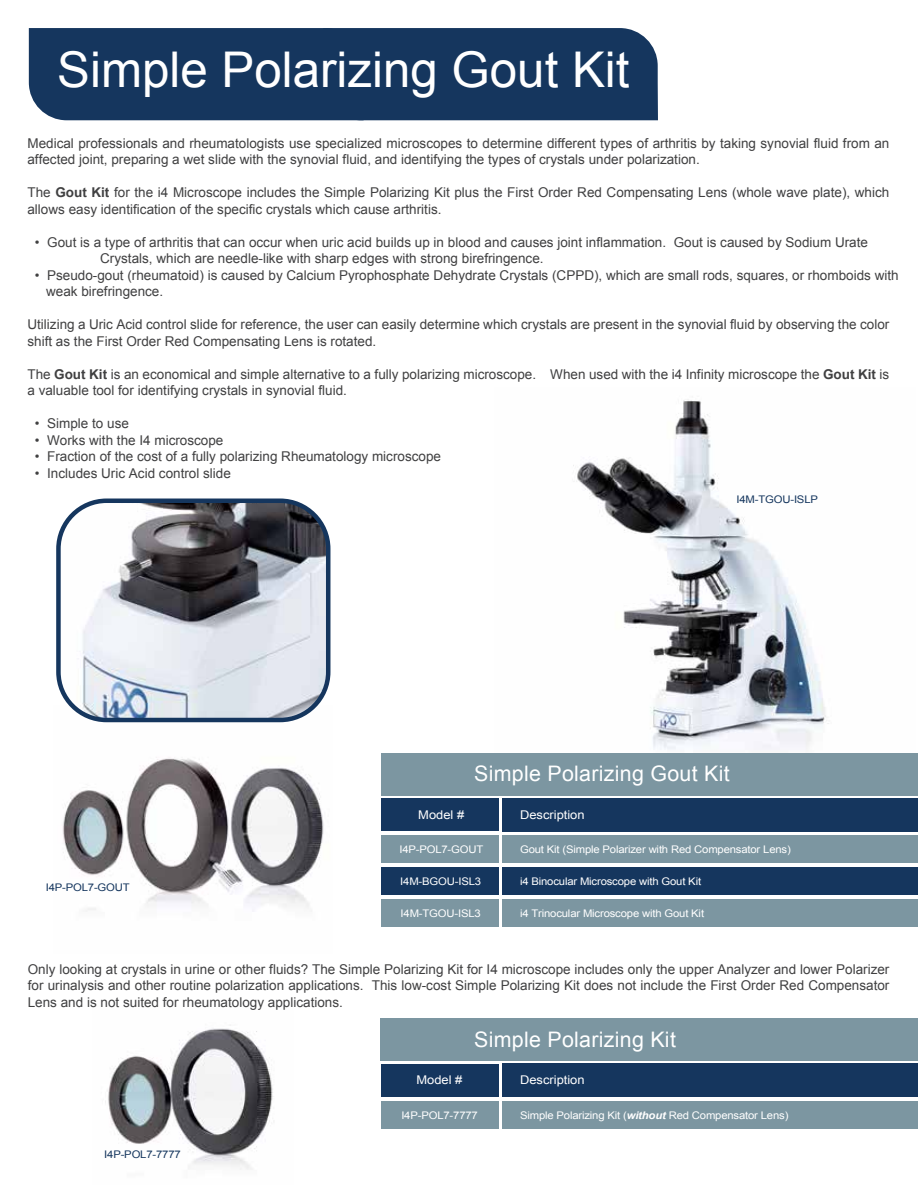
<style>
.page{position:relative;width:918px;height:1188px;background:#fff}
.page>*{position:absolute;margin:0;border:0;box-sizing:border-box;transform-origin:0 0}
.t1{font:49.35px "Arial";color:#fff}
.t2{font:21.45px "Arial";letter-spacing:.015em;color:#fff}
.t3{font:13.5px/16.5px "Arial";color:#404041}
.t4{font:12px "Arial";color:#fff;scale:1.08 1}
.t5{font:10.5px "Arial";letter-spacing:-.015em;color:#fff;scale:1.08 1}
.t6{font:10.5px "Arial";letter-spacing:-.015em;color:#15365e;scale:1.08 1}
.s1{font-weight:700}
.s2{font-weight:700;font-style:italic}
</style>
<div class="page">
<img style="left:573px;top:399px;width:256px;height:351px">
<img style="left:105px;top:1025px;width:168px;height:145px">
<img style="left:62px;top:719px;width:262px;height:193px">
<div style="left:502px;top:1064px;width:416px;height:33px;background:#15365e"></div>
<div style="left:381px;top:1064px;width:118px;height:33px;background:#15365e"></div>
<div style="left:381px;top:1018px;width:537px;height:43px;background:#7c96a1"></div>
<div style="left:29px;top:28px;width:629px;height:92px;background:#15365e"></div>
<img style="left:61px;top:501px;width:267px;height:217px">
<div style="left:56px;top:499px;width:274px;height:223px;border:4px solid #15365e;border-radius:48px"></div>
<div style="left:502px;top:1101px;width:416px;height:27px;background:#7c96a1"></div>
<div style="left:381px;top:1101px;width:118px;height:27px;background:#7c96a1"></div>
<div style="left:502px;top:798px;width:416px;height:33px;background:#15365e"></div>
<div style="left:502px;top:835px;width:416px;height:28px;background:#7c96a1"></div>
<div style="left:381px;top:835px;width:118px;height:28px;background:#7c96a1"></div>
<div style="left:381px;top:798px;width:118px;height:33px;background:#15365e"></div>
<div style="left:381px;top:753px;width:537px;height:42px;background:#7c96a1"></div>
<div style="left:502px;top:867px;width:416px;height:28px;background:#15365e"></div>
<div style="left:381px;top:867px;width:118px;height:28px;background:#15365e"></div>
<div style="left:502px;top:899px;width:416px;height:28px;background:#7c96a1"></div>
<div style="left:381px;top:899px;width:118px;height:28px;background:#7c96a1"></div>
<h1 class="t1" style="left:57px;top:38px;width:574px">Simple Polarizing Gout Kit</h1>
<p class="t3" style="left:27px;top:135px;width:864px">Medical professionals and rheumatologists use specialized microscopes to determine different types of arthritis by taking synovial fluid from an affected joint, preparing a wet slide with the synovial fluid, and identifying the types of crystals under polarization.</p>
<p class="t3" style="left:27px;top:184px;width:863px">The <span class="s1">Gout Kit</span> for the i4 Microscope includes the Simple Polarizing Kit plus the First Order Red Compensating Lens (whole wave plate), which allows easy identification of the specific crystals which cause arthritis.</p>
<p class="t3" style="left:100px;top:234px;width:769px;text-indent:-65px">• Gout is a type of arthritis that can occur when uric acid builds up in blood and causes joint inflammation. Gout is caused by Sodium Urate<br>Crystals, which are needle-like with sharp edges with strong birefringence.</p>
<p class="t3" style="left:46px;top:267px;width:854px;text-indent:-11px">• Pseudo-gout (rheumatoid) is caused by Calcium Pyrophosphate Dehydrate Crystals (CPPD), which are small rods, squares, or rhomboids with weak birefringence.</p>
<p class="t3" style="left:27px;top:316px;width:863px">Utilizing a Uric Acid control slide for reference, the user can easily determine which crystals are present in the synovial fluid by observing the color shift as the First Order Red Compensating Lens is rotated.</p>
<p class="t3" style="left:27px;top:366px;width:863px">The <span class="s1">Gout Kit</span> is an economical and simple alternative to a fully polarizing microscope. When used with the i4 Infinity microscope the <span class="s1">Gout Kit</span> is a valuable tool for identifying crystals in synovial fluid.</p>
<p class="t3" style="left:35px;top:415px;width:96px">• Simple to use</p>
<p class="t3" style="left:35px;top:432px;width:190px">• Works with the I4 microscope</p>
<p class="t3" style="left:35px;top:448px;width:408px">• Fraction of the cost of a fully polarizing Rheumatology microscope</p>
<p class="t3" style="left:35px;top:465px;width:198px">• Includes Uric Acid control slide</p>
<p class="t6" style="left:736px;top:493px;width:77px">I4M-TGOU-ISLP</p>
<h2 class="t2" style="left:474px;top:760px;width:257px">Simple Polarizing Gout Kit</h2>
<p class="t6" style="left:46px;top:880px;width:79px">I4P-POL7-GOUT</p>
<p class="t4" style="left:418px;top:807px;width:44px">Model #</p>
<p class="t4" style="left:520px;top:807px;width:61px">Description</p>
<p class="t5" style="left:399px;top:843px;width:79px">I4P-POL7-GOUT</p>
<p class="t5" style="left:520px;top:843px;width:252px">Gout Kit (Simple Polarizer with Red Compensator Lens)</p>
<p class="t5" style="left:400px;top:875px;width:76px">I4M-BGOU-ISL3</p>
<p class="t5" style="left:520px;top:875px;width:169px">i4 Binocular Microscope with Gout Kit</p>
<p class="t5" style="left:401px;top:906px;width:76px">I4M-TGOU-ISL3</p>
<p class="t5" style="left:520px;top:906px;width:172px">i4 Trinocular Microscope with Gout Kit</p>
<p class="t3" style="left:28px;top:961px;width:863px;text-align:justify">Only looking at crystals in urine or other fluids? The Simple Polarizing Kit for I4 microscope includes only the upper Analyzer and lower Polarizer for urinalysis and other routine polarization applications. This low-cost Simple Polarizing Kit does not include the First Order Red Compensator Lens and is not suited for rheumatology applications.</p>
<h2 class="t2" style="left:474px;top:1025px;width:203px">Simple Polarizing Kit</h2>
<p class="t4" style="left:417px;top:1072px;width:44px">Model #</p>
<p class="t4" style="left:520px;top:1072px;width:61px">Description</p>
<p class="t6" style="left:104px;top:1147px;width:72px">I4P-POL7-7777</p>
<p class="t5" style="left:401px;top:1108px;width:72px">I4P-POL7-7777</p>
<p class="t5" style="left:520px;top:1108px;width:250px">Simple Polarizing Kit (<span class="s2">without</span> Red Compensator Lens)</p>
</div>
